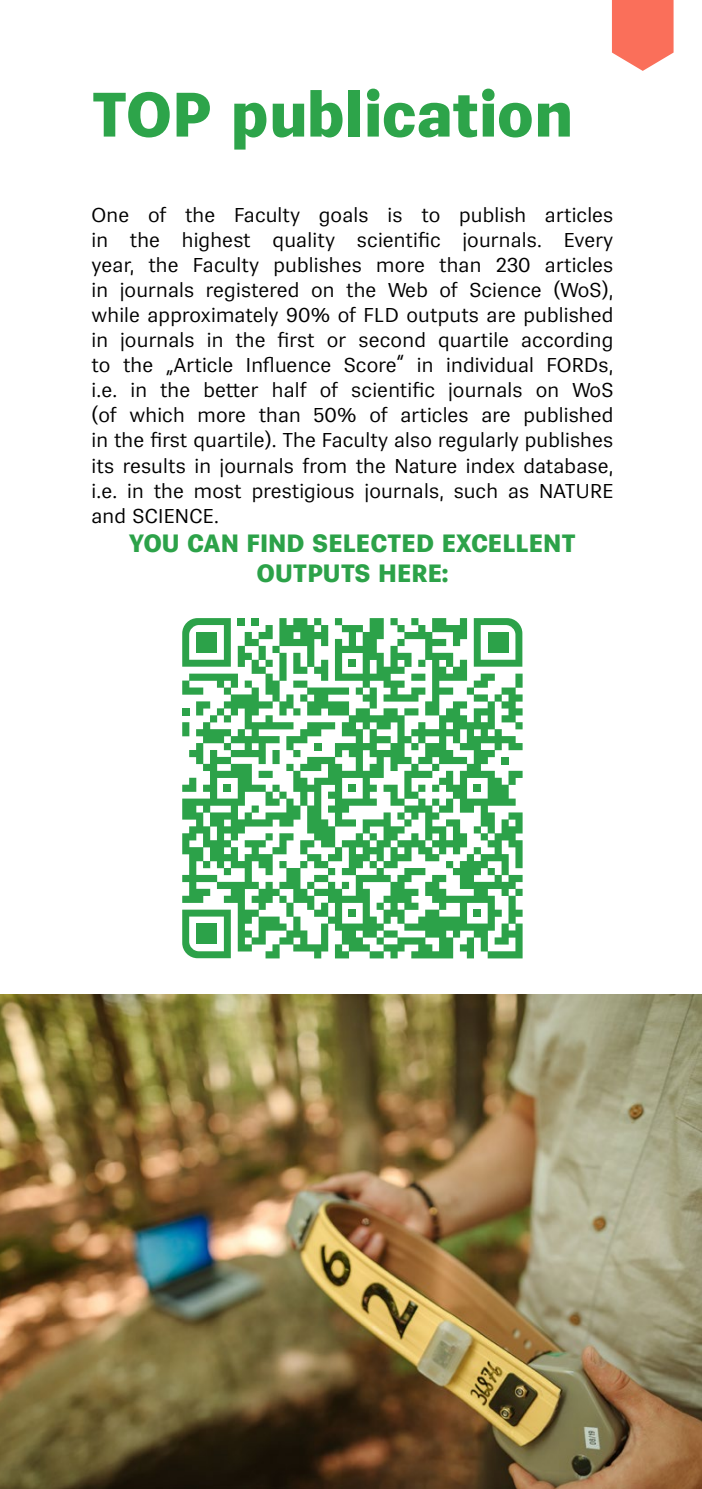
<style>
.page{position:relative;width:702px;height:1489px;background:#fff}
.page>*{position:absolute;margin:0;border:0;box-sizing:border-box;transform-origin:0 0}
.t1{font:900 62.5px "Vegan Sans Premium";letter-spacing:-.005em;color:#2da44a}
.t2{font:900 25px/30px "Vegan Sans Premium";color:#2ca249;text-align:center}
.t3{font:300 20px/25px "Vegan Sans Premium";letter-spacing:.01em;color:#000;text-align:justify}
</style>
<div class="page">
<svg style="left:612px;top:0;width:61px;height:71px;background:#fa816f"></svg>
<img style="left:0;top:994px;width:702px;height:494px">
<svg style="left:182px;top:618px;width:340px;height:340px"></svg>
<div style="left:182px;top:708px;width:7px;height:7px;background:#2ca249"></div>
<svg style="left:196px;top:701px;width:14px;height:14px"></svg>
<svg style="left:182px;top:722px;width:7px;height:14px"></svg>
<svg style="left:286px;top:722px;width:49px;height:35px"></svg>
<div style="left:314px;top:743px;width:7px;height:7px;background:#2ca249"></div>
<svg style="left:272px;top:750px;width:7px;height:14px"></svg>
<div style="left:501px;top:757px;width:7px;height:7px;background:#2ca249"></div>
<svg style="left:258px;top:770px;width:15px;height:8px"></svg>
<svg style="left:182px;top:777px;width:14px;height:14px"></svg>
<div style="left:224px;top:784px;width:7px;height:7px;background:#2ca249"></div>
<div style="left:349px;top:784px;width:7px;height:7px;background:#2ca249"></div>
<div style="left:474px;top:784px;width:7px;height:7px;background:#2ca249"></div>
<div style="left:349px;top:909px;width:7px;height:7px;background:#2ca249"></div>
<div style="left:474px;top:909px;width:7px;height:7px;background:#2ca249"></div>
<svg style="left:182px;top:618px;width:49px;height:48px"></svg>
<svg style="left:474px;top:618px;width:48px;height:48px"></svg>
<svg style="left:182px;top:909px;width:49px;height:49px"></svg>
<div style="left:196px;top:632px;width:21px;height:20px;background:#2ca249"></div>
<div style="left:487px;top:632px;width:21px;height:20px;background:#2ca249"></div>
<div style="left:196px;top:923px;width:21px;height:21px;background:#2ca249"></div>
<h1 class="t1" style="left:91px;top:78px;width:483px">TOP publication</h1>
<p class="t3" style="left:91px;top:203px;width:523px">One of the Faculty goals is to publish articles in the highest quality scientific journals. Every year, the Faculty publishes more than 230 articles in journals registered on the Web of Science (WoS), while approximately 90% of FLD outputs are published in journals in the first or second quartile according to the „Article Influence Score“ in individual FORDs, i.e. in the better half of scientific journals on WoS (of which more than 50% of articles are published in the first quartile). The Faculty also regularly publishes its results in journals from the Nature index database, i.e. in the most prestigious journals, such as NATURE and SCIENCE.</p>
<p class="t2" style="left:129px;top:528px;width:448px">YOU CAN FIND SELECTED EXCELLENT<br>OUTPUTS HERE:</p>
</div>
